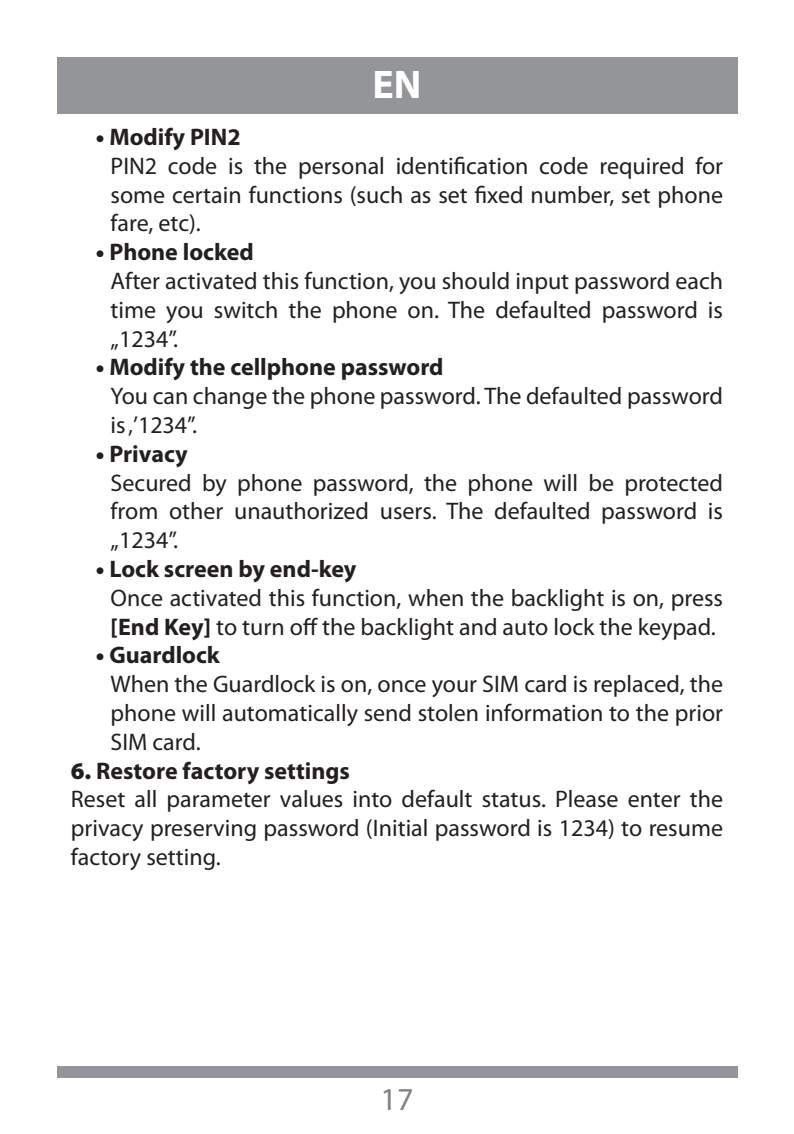
<style>
.page{position:relative;width:794px;height:1134px;background:#fff}
.page>*{position:absolute;margin:0;border:0;box-sizing:border-box;transform-origin:0 0}
.t1{font:700 40px "Myriad Pro";color:#fff}
.t2{font:32px "Myriad Pro";color:#808285}
.t3{font:24px/28.8px "Myriad Pro";color:#231f20}
.s1{font-weight:900}
.s2{font-weight:700}
</style>
<div class="page">
<div style="left:57px;top:57px;width:680px;height:56px;background:#939598"></div>
<div style="left:57px;top:1066px;width:680px;height:11px;background:#939598"></div>
<h1 class="t1" style="left:372px;top:62px;width:50px">EN</h1>
<p class="t3" style="left:111px;top:123px;width:614px;text-indent:-15px"><span class="s1">•</span> <span class="s2">Modify PIN2<br></span>PIN2 code is the personal identification code required for some certain functions (such as set fixed number, set phone fare, etc).</p>
<p class="t3" style="left:111px;top:238px;width:614px;text-indent:-15px"><span class="s1">•</span> <span class="s2">Phone locked<br></span>After activated this function, you should input password each time you switch the phone on. The defaulted password is „1234”.</p>
<p class="t3" style="left:111px;top:353px;width:614px;text-indent:-15px"><span class="s1">•</span> <span class="s2">Modify the cellphone password<br></span>You can change the phone password. The defaulted password is ‚’1234”.</p>
<p class="t3" style="left:111px;top:440px;width:614px;text-indent:-15px"><span class="s1">•</span> <span class="s2">Privacy<br></span>Secured by phone password, the phone will be protected from other unauthorized users. The defaulted password is „1234”.</p>
<p class="t3" style="left:111px;top:555px;width:614px;text-indent:-15px"><span class="s1">•</span> <span class="s2">Lock screen by end-key<br></span>Once activated this function, when the backlight is on, press <span class="s2">[End Key]</span> to turn off the backlight and auto lock the keypad.</p>
<p class="t3" style="left:111px;top:641px;width:614px;text-indent:-15px"><span class="s1">•</span> <span class="s2">Guardlock<br></span>When the Guardlock is on, once your SIM card is replaced, the phone will automatically send stolen information to the prior SIM card.</p>
<p class="t3" style="left:71px;top:757px;width:653px"><span class="s1">6.</span> <span class="s2">Restore factory settings<br></span>Reset all parameter values into default status. Please enter the privacy preserving password (Initial password is 1234) to resume factory setting.</p>
<h2 class="t2" style="left:380px;top:1081px;width:34px">17</h2>
</div>
